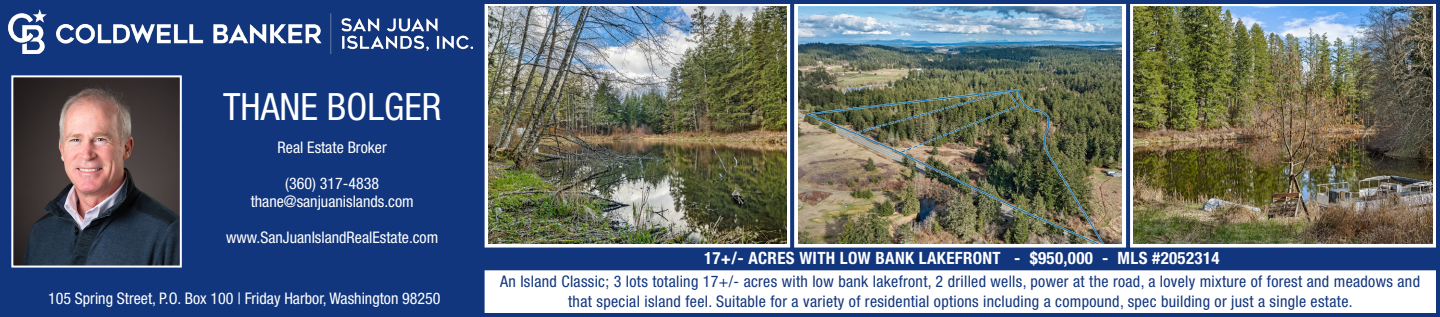
<style>
.page{position:relative;width:1440px;height:317px;background:#fff}
.page>*{position:absolute;margin:0;border:0;box-sizing:border-box;transform-origin:0 0}
.t1{font:condensed 37.6px "Helvetica Neue LT Std";color:#fff}
.t2{font:700 condensed 17px "Helvetica Neue LT Std";letter-spacing:.02em;color:#fff}
.t3{font:condensed 16px/20px "Helvetica Neue LT Std";letter-spacing:.02em;color:#11367e;text-align:center}
.t4{font:condensed 16px "Helvetica Neue LT Std";color:#fff}
</style>
<div class="page">
<div style="left:3px;top:1px;width:481px;height:315px;background:#11367e"></div>
<div style="left:0;top:0;width:1440px;height:317px;border:4px solid #11367e"></div>
<img style="left:1133px;top:7px;width:299px;height:237px">
<img style="left:488px;top:7px;width:299px;height:237px">
<svg style="left:790px;top:1px;width:4px;height:246px"></svg>
<img style="left:14px;top:78px;width:165px;height:186px">
<div style="left:11px;top:75px;width:171px;height:192px;border:2px solid #fff"></div>
<img style="left:8px;top:9px;width:464px;height:45px">
<div style="left:484px;top:248px;width:955px;height:21px;background:#11367e"></div>
<div style="left:483px;top:247px;width:957px;height:23px;border:2px solid #11367e"></div>
<img style="left:798px;top:7px;width:324px;height:237px">
<svg style="left:1126px;top:4px;width:4px;height:245px"></svg>
<p class="t1" style="left:223px;top:85px;width:220px">THANE BOLGER</p>
<p class="t4" style="left:278px;top:138px;width:111px">Real Estate Broker</p>
<p class="t4" style="left:285px;top:174px;width:95px">(360) 317-4838</p>
<p class="t4" style="left:251px;top:192px;width:164px">thane@sanjuanislands.com</p>
<p class="t4" style="left:226px;top:228px;width:214px">www.SanJuanIslandRealEstate.com</p>
<p class="t4" style="left:48px;top:289px;width:394px">105 Spring Street, P.O. Box 100 | Friday Harbor, Washington 98250</p>
<p class="t2" style="left:704px;top:248px;width:517px">17+/- ACRES WITH LOW BANK LAKEFRONT - $950,000 - MLS #2052314</p>
<p class="t3" style="left:500px;top:271px;width:921px">An Island Classic; 3 lots totaling 17+/- acres with low bank lakefront, 2 drilled wells, power at the road, a lovely mixture of forest and meadows and that special island feel. Suitable for a variety of residential options including a compound, spec building or just a single estate.</p>
</div>
